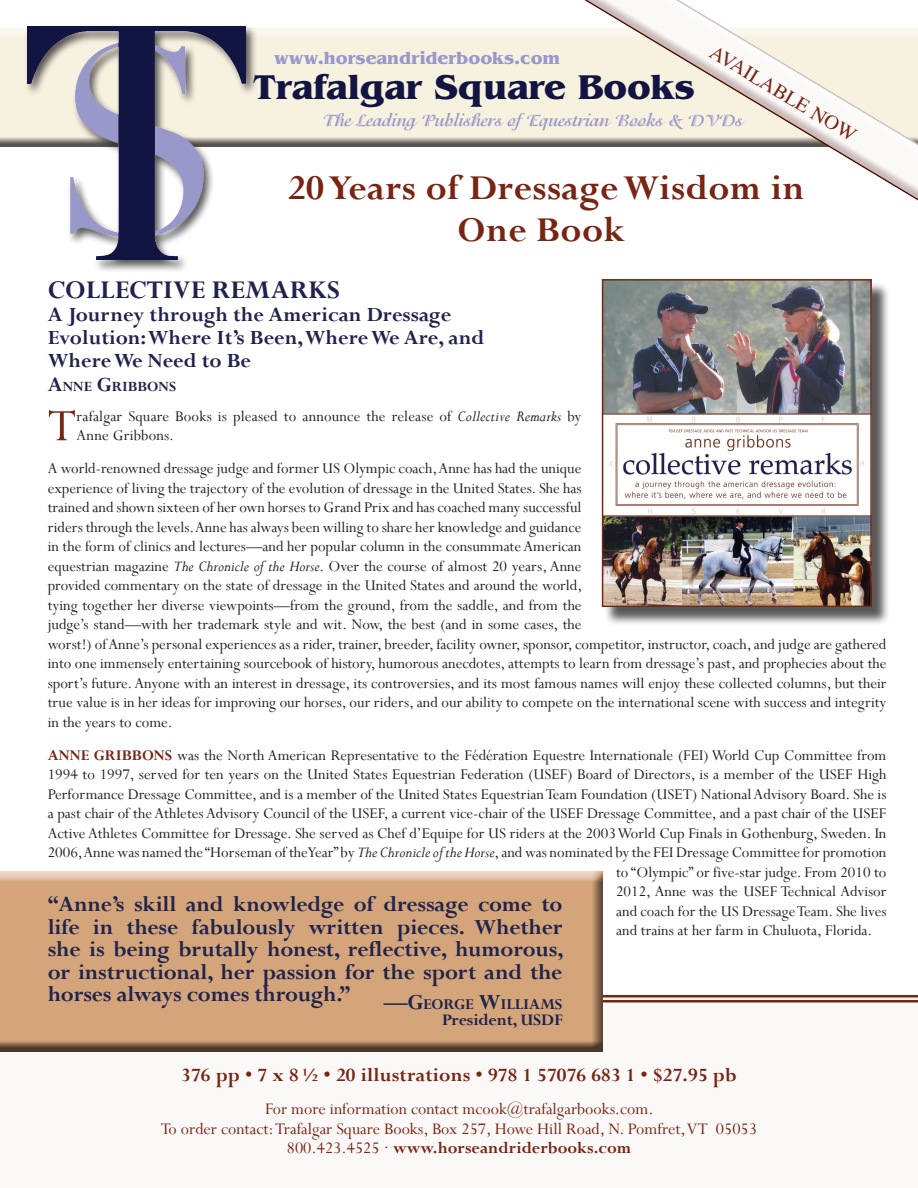
<style>
.page{position:relative;width:918px;height:1188px;background:#fff}
.page>*{position:absolute;margin:0;border:0;box-sizing:border-box;transform-origin:0 0}
.t1{font:50.55px "Perpetua";color:#792514}
.t2{font:700 39px/42px "Perpetua";letter-spacing:.01em;color:#792514;text-align:center}
.t3{font:700 36px "Benguiat";color:#121541}
.t4{font:700 28.5px "Perpetua";color:#20234c}
.t5{font:700 24px/22.5px "Perpetua";letter-spacing:-.01em;color:#20234c;text-align:justify}
.t6{font:700 22.5px/23.2px "Perpetua";color:#20234c}
.t7{font:700 21px "Perpetua";letter-spacing:.01em;color:#792514}
.t8{font:19.5px "Times";color:#792514;scale:1.06 1}
.t9{font:18px/19.5px "Perpetua";color:#792514;text-align:center}
.t10{font:700 18px "Isadora";color:#9898ca}
.t11{font:700 18px "Benguiat";color:#9898ca}
.t12{font:700 18px "Perpetua";letter-spacing:-.01em;color:#20234c}
.t13{font:700 16.8px "Perpetua";letter-spacing:-.015em;color:#20234c}
.t14{font:16.5px/19.5px "Perpetua";color:#231f20}
.t15{font:700 15.75px "Perpetua";color:#20234c}
.s1{font-size:22.5px}
.s2{font-style:italic}
.s3{font-weight:700;color:#792514}
.s4{font-size:24px}
.s5{font-weight:700}
</style>
<div class="page">
<svg style="left:603px;top:1000px;width:315px;height:3px"></svg>
<div style="left:0;top:28px;width:918px;height:122px;background:#231f20;opacity:.75"></div>
<div style="left:24px;top:24px;width:234px;height:248px;background:#231f20;opacity:.75"></div>
<img style="left:27px;top:27px;width:218px;height:233px">
<svg style="left:456px;top:0;width:462px;height:297px"></svg>
<div style="left:604px;top:281px;width:286px;height:345px;background:#231f20;opacity:.75"></div>
<img style="left:605px;top:282px;width:264px;height:322px">
<div style="left:602px;top:279px;width:270px;height:328px;border:2px solid #792514"></div>
<div style="left:0;top:871px;width:603px;height:182px;background:#231f20;opacity:.75"></div>
<p class="t8" style="left:721px;top:35px;width:159px;rotate:31deg">AVAILABLE NOW</p>
<p class="t11" style="left:274px;top:47px;width:288px">www.horseandriderbooks.com</p>
<h3 class="t3" style="left:254px;top:66px;width:442px">Trafalgar Square Books</h3>
<p class="t10" style="left:324px;top:110px;width:421px">The Leading Publishers of Equestrian Books &amp; DVDs</p>
<h2 class="t2" style="left:288px;top:166px;width:518px">20 Years of Dressage Wisdom in<br>One Book</h2>
<h3 class="t4" style="left:48px;top:272px;width:294px">COLLECTIVE REMARKS</h3>
<h3 class="t6" style="left:48px;top:303px;width:438px">A Journey through the American Dressage<br>Evolution: Where It’s Been, Where We Are, and<br>Where We Need to Be</h3>
<p class="t15" style="left:48px;top:377px;width:130px"><span class="s1">A</span>NNE <span class="s1">G</span>RIBBONS</p>
<h1 class="t1" style="left:48px;top:394px;width:30px">T</h1>
<p class="t14" style="left:77px;top:406px;width:506px">rafalgar Square Books is pleased to announce the release of <span class="s2">Collective Remarks</span> by<br>Anne Gribbons.</p>
<p class="t14" style="left:48px;top:458px;width:840px">A world-renowned dressage judge and former US Olympic coach, Anne has had the unique<br>experience of living the trajectory of the evolution of dressage in the United States. She has<br>trained and shown sixteen of her own horses to Grand Prix and has coached many successful<br>riders through the levels. Anne has always been willing to share her knowledge and guidance<br>in the form of clinics and lectures—and her popular column in the consummate American<br>equestrian magazine <span class="s2">The Chronicle of the Horse</span>. Over the course of almost 20 years, Anne<br>provided commentary on the state of dressage in the United States and around the world,<br>tying together her diverse viewpoints—from the ground, from the saddle, and from the<br>judge’s stand—with her trademark style and wit. Now, the best (and in some cases, the<br>worst!) of Anne’s personal experiences as a rider, trainer, breeder, facility owner, sponsor, competitor, instructor, coach, and judge are gathered into one immensely entertaining sourcebook of history, humorous anecdotes, attempts to learn from dressage’s past, and prophecies about the sport’s future. Anyone with an interest in dressage, its controversies, and its most famous names will enjoy these collected columns, but their true value is in her ideas for improving our horses, our riders, and our ability to compete on the international scene with success and integrity in the years to come.</p>
<p class="t14" style="left:48px;top:745px;width:840px"><span class="s3">ANNE GRIBBONS</span> was the North American Representative to the Fédération Equestre Internationale (FEI) World Cup Committee from</p>
<p class="t14" style="left:48px;top:764px;width:840px">1994 to 1997, served for ten years on the United States Equestrian Federation (USEF) Board of Directors, is a member of the USEF High</p>
<p class="t14" style="left:48px;top:784px;width:840px">Performance Dressage Committee, and is a member of the United States Equestrian Team Foundation (USET) National Advisory Board. She is</p>
<p class="t14" style="left:48px;top:803px;width:840px">a past chair of the Athletes Advisory Council of the USEF, a current vice-chair of the USEF Dressage Committee, and a past chair of the USEF</p>
<p class="t14" style="left:48px;top:823px;width:840px">Active Athletes Committee for Dressage. She served as Chef d’Equipe for US riders at the 2003 World Cup Finals in Gothenburg, Sweden. In</p>
<p class="t14" style="left:48px;top:843px;width:840px">2006, Anne was named the “Horseman of the Year” by <span class="s2">The Chronicle of the Horse</span>, and was nominated by the FEI Dressage Committee for promotion</p>
<p class="t14" style="left:616px;top:862px;width:272px">to “Olympic” or five-star judge. From 2010 to</p>
<p class="t14" style="left:616px;top:882px;width:272px">2012, Anne was the USEF Technical Advisor</p>
<p class="t14" style="left:616px;top:901px;width:272px">and coach for the US Dressage Team. She lives</p>
<p class="t14" style="left:616px;top:921px;width:258px">and trains at her farm in Chuluota, Florida.</p>
<h3 class="t5" style="left:48px;top:893px;width:517px">“Anne’s skill and knowledge of dressage come to life in these fabulously written pieces. Whether she is being brutally honest, reflective, humorous, or instructional, her passion for the sport and the horses always comes through.”</h3>
<p class="t13" style="left:384px;top:993px;width:180px"><span class="s4">—</span><span class="s4">G</span>EORGE <span class="s4">W</span>ILLIAMS</p>
<p class="t12" style="left:442px;top:1009px;width:122px">President, USDF</p>
<p class="t7" style="left:181px;top:1062px;width:557px">376 pp • 7 x 8½ • 20 illustrations • 978 1 57076 683 1 • $27.95 pb</p>
<p class="t9" style="left:161px;top:1099px;width:598px">For more information contact mcook@trafalgarbooks.com.<br>To order contact: Trafalgar Square Books, Box 257, Howe Hill Road, N. Pomfret, VT 05053<br>800.423.4525 ∙ <span class="s5">www.horseandriderbooks.com</span></p>
</div>
